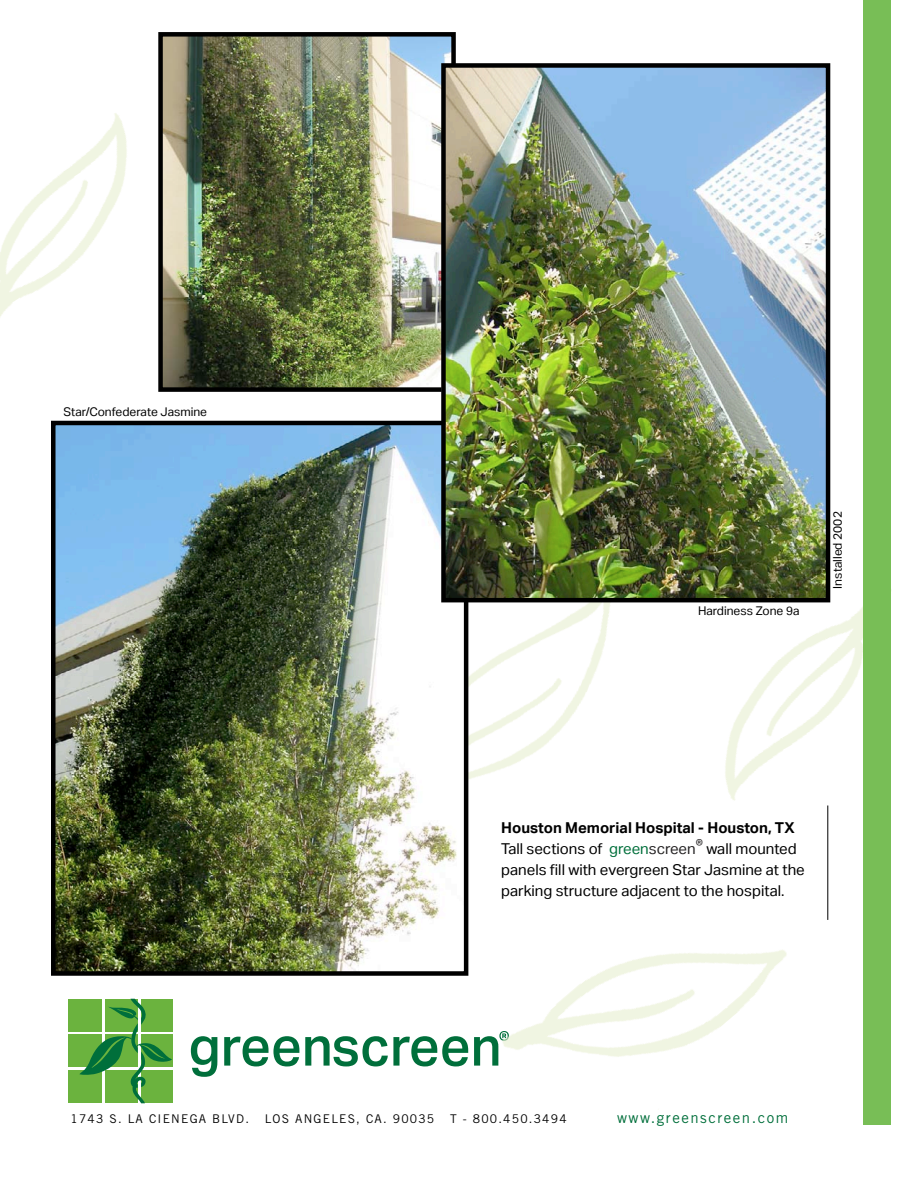
<style>
.page{position:relative;width:918px;height:1188px;background:#fff}
.page>*{position:absolute;margin:0;border:0;box-sizing:border-box;transform-origin:0 0}
.t1{font:15px/21px "Aktiv Grotesk";color:#000}
.t2{font:15px "Trade Gothic";letter-spacing:.1em;color:#006f3b}
.t3{font:12px "Trade Gothic";letter-spacing:.1em;color:#000}
.t4{font:12px "Aktiv Grotesk";color:#000}
.s1{font-weight:700}
.s2{color:#006f3b}
.s3{color:#252324}
</style>
<div class="page">
<img style="left:648px;top:546px;width:244px;height:272px">
<div style="left:864px;top:1px;width:27px;height:1124px;background:#78be56"></div>
<svg style="left:191px;top:1036px;width:26px;height:41px"></svg>
<svg style="left:224px;top:1036px;width:75px;height:30px"></svg>
<svg style="left:305px;top:1036px;width:163px;height:30px"></svg>
<div style="left:68px;top:1035px;width:34px;height:32px;background:#6bb33e"></div>
<div style="left:141px;top:1035px;width:32px;height:32px;background:#6bb33e"></div>
<div style="left:68px;top:999px;width:34px;height:32px;background:#6bb33e"></div>
<div style="left:141px;top:999px;width:32px;height:32px;background:#6bb33e"></div>
<div style="left:68px;top:1071px;width:34px;height:32px;background:#6bb33e"></div>
<div style="left:141px;top:1071px;width:32px;height:32px;background:#6bb33e"></div>
<svg style="left:79px;top:999px;width:93px;height:104px"></svg>
<img style="left:471px;top:602px;width:177px;height:177px">
<img style="left:474px;top:950px;width:313px;height:116px">
<img style="left:0;top:113px;width:127px;height:204px">
<hr style="left:828px;top:806px;width:1px;height:114px;background:#000">
<img style="left:446px;top:68px;width:379px;height:529px">
<div style="left:441px;top:63px;width:389px;height:539px;border:4px solid #000"></div>
<img style="left:158px;top:32px;width:300px;height:362px">
<img style="left:51px;top:418px;width:420px;height:558px">
<p class="t4" style="left:64px;top:404px;width:145px">Star/Confederate Jasmine</p>
<p class="t4" style="left:698px;top:604px;width:103px">Hardiness Zone 9a</p>
<p class="t4" style="left:830px;top:589px;width:79px;rotate:-90deg">Installed 2002</p>
<p class="t1" style="left:501px;top:817px;width:305px"><span class="s1">Houston Memorial Hospital - Houston, TX </span>Tall sections of <span class="s2">green</span><span class="s3">screen</span><sup>®</sup> wall mounted panels fill with evergreen Star Jasmine at the parking structure adjacent to the hospital.</p>
<p class="t3" style="left:71px;top:1112px;width:180px">1743 S. LA CIENEGA BLVD.</p>
<p class="t3" style="left:265px;top:1112px;width:171px">LOS ANGELES, CA. 90035</p>
<p class="t3" style="left:450px;top:1112px;width:118px">T - 800.450.3494</p>
<p class="t2" style="left:617px;top:1109px;width:173px">www.greenscreen.com</p>
</div>
